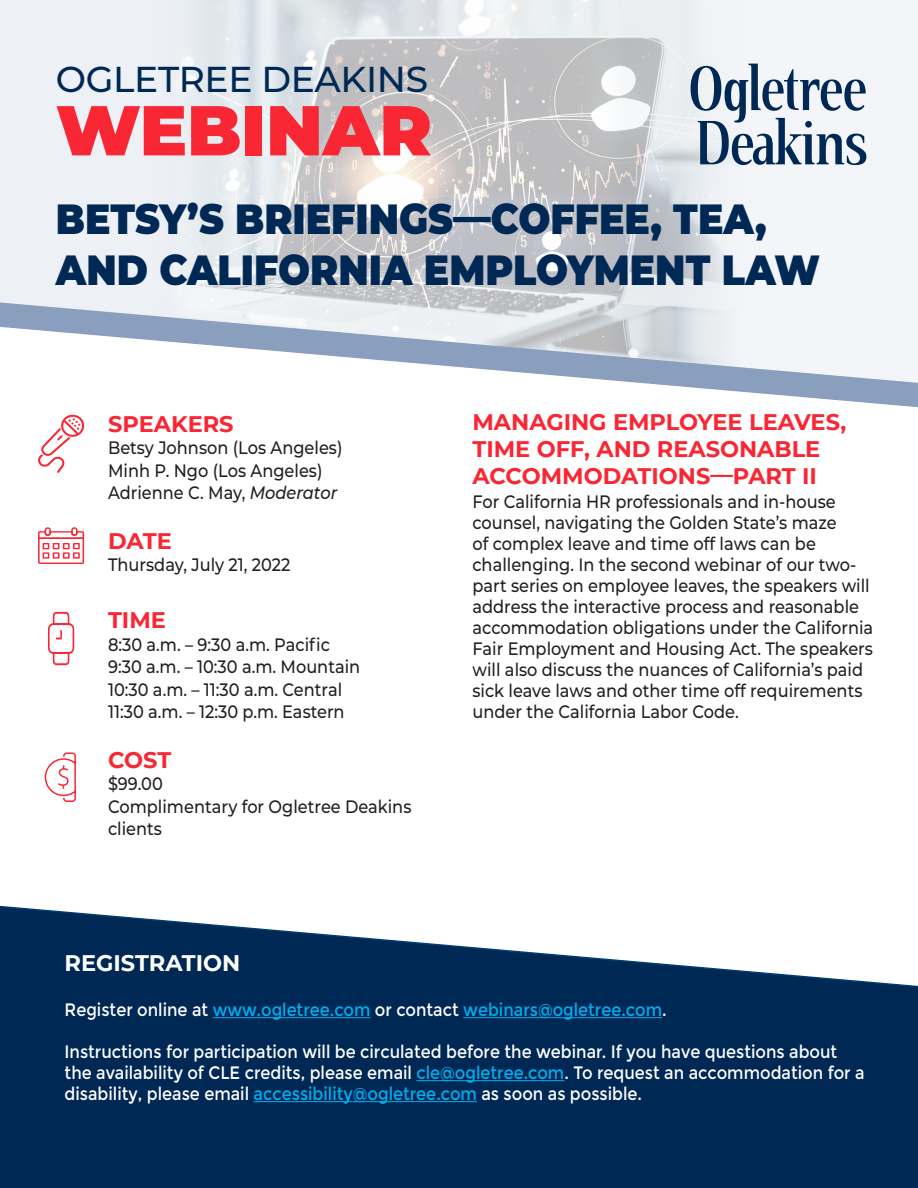
<style>
.page{position:relative;width:918px;height:1188px;background:#fff}
.page>*{position:absolute;margin:0;border:0;box-sizing:border-box;transform-origin:0 0}
.t1{font:900 70.35px "Montserrat";color:#f92634}
.t2{font:900 42px/51px "Montserrat";color:#002855;scale:.9 1}
.t3{font:500 36px "Montserrat";letter-spacing:-.01em;color:#002855}
.t4{font:700 22.5px/27px "Montserrat";color:#f92634}
.t5{font:700 22.5px "Montserrat";color:#fff}
.t6{font:500 18px/21px "Montserrat";color:#231f20;scale:.9 1}
.t7{font:18px/21px "Montserrat";color:#fff;scale:.9 1}
.t8{font:18px "Montserrat";color:#00aeef;scale:.9 1}
.s1{font-style:italic}
.s2{color:#fff}
.s3{color:#00aeef}
</style>
<div class="page">
<div style="left:0;top:0;width:132px;height:303px;background:#edf0f5"></div>
<div style="left:742px;top:0;width:176px;height:303px;background:#f3f5f8"></div>
<img style="left:132px;top:0;width:610px;height:303px">
<svg style="left:0;top:905px;width:918px;height:283px;background:#24476d"></svg>
<svg style="left:691px;top:64px;width:175px;height:101px"></svg>
<div style="left:805px;top:121px;width:7px;height:7px;background:#002855;border-radius:50%"></div>
<hr style="left:213px;top:1017px;width:158px;height:1px;background:#00aeef">
<hr style="left:463px;top:1017px;width:199px;height:1px;background:#00aeef">
<hr style="left:417px;top:1080px;width:147px;height:1px;background:#00aeef">
<hr style="left:254px;top:1101px;width:223px;height:1px;background:#00aeef">
<svg style="left:0;top:303px;width:918px;height:104px"></svg>
<svg style="left:44px;top:752px;width:32px;height:50px"></svg>
<svg style="left:38px;top:527px;width:46px;height:37px"></svg>
<svg style="left:48px;top:612px;width:26px;height:53px"></svg>
<svg style="left:38px;top:414px;width:47px;height:59px"></svg>
<p class="t3" style="left:56px;top:54px;width:374px">OGLETREE DEAKINS</p>
<p class="t1" style="left:56px;top:78px;width:378px">WEBINAR</p>
<p class="t2" style="left:56px;top:191px;width:850px">BETSY’S BRIEFINGS—COFFEE, TEA,<br>AND CALIFORNIA EMPLOYMENT LAW</p>
<p class="t4" style="left:108px;top:409px;width:127px">SPEAKERS</p>
<p class="t6" style="left:108px;top:437px;width:262px">Betsy Johnson (Los Angeles)</p>
<p class="t6" style="left:108px;top:459px;width:240px">Minh P. Ngo (Los Angeles)</p>
<p class="t6" style="left:108px;top:482px;width:256px">Adrienne C. May, <span class="s1">Moderator</span></p>
<p class="t4" style="left:108px;top:526px;width:65px">DATE</p>
<p class="t6" style="left:108px;top:554px;width:204px">Thursday, July 21, 2022</p>
<p class="t4" style="left:108px;top:606px;width:59px">TIME</p>
<p class="t6" style="left:108px;top:633px;width:248px">8:30 a.m. – 9:30 a.m. Pacific</p>
<p class="t6" style="left:108px;top:656px;width:282px">9:30 a.m. – 10:30 a.m. Mountain</p>
<p class="t6" style="left:108px;top:678px;width:262px">10:30 a.m. – 11:30 a.m. Central</p>
<p class="t6" style="left:108px;top:701px;width:264px">11:30 a.m. – 12:30 p.m. Eastern</p>
<p class="t4" style="left:108px;top:745px;width:65px">COST</p>
<p class="t6" style="left:108px;top:773px;width:62px">$99.00</p>
<p class="t6" style="left:108px;top:795px;width:339px">Complimentary for Ogletree Deakins</p>
<p class="t6" style="left:108px;top:818px;width:61px">clients</p>
<p class="t4" style="left:472px;top:407px;width:375px">MANAGING EMPLOYEE LEAVES,<br>TIME OFF, AND REASONABLE<br>ACCOMMODATIONS—PART II</p>
<p class="t6" style="left:472px;top:490px;width:447px">For California HR professionals and in-house counsel, navigating the Golden State’s maze<br>of complex leave and time off laws can be challenging. In the second webinar of our two&shy;part series on employee leaves, the speakers will address the interactive process and reasonable accommodation obligations under the California Fair Employment and Housing Act. The speakers will also discuss the nuances of California’s paid sick leave laws and other time off requirements under the California Labor Code.</p>
<p class="t5" style="left:65px;top:947px;width:177px">REGISTRATION</p>
<p class="t8" style="left:65px;top:1000px;width:670px"><span class="s2">Register online at</span> www.ogletree.com <span class="s2">or contact</span> webinars@ogletree.com<span class="s2">.</span></p>
<p class="t7" style="left:65px;top:1042px;width:890px">Instructions for participation will be circulated before the webinar. If you have questions about the availability of CLE credits, please email <span class="s3">cle@ogletree.com</span>. To request an accommodation for a disability, please email <span class="s3">accessibility@ogletree.com</span> as soon as possible.</p>
</div>
